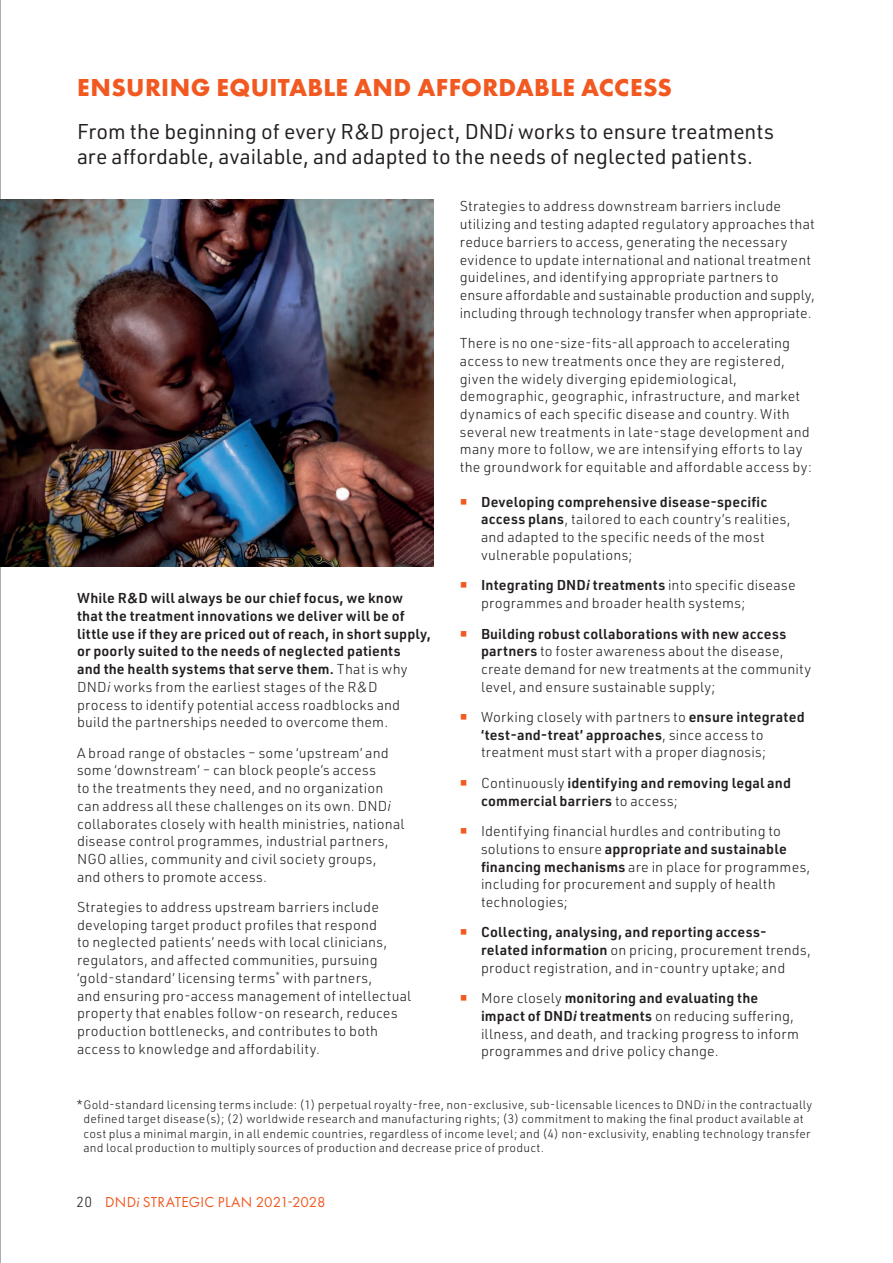
<style>
.page{position:relative;width:893px;height:1263px;background:#fff}
.page>*{position:absolute;margin:0;border:0;box-sizing:border-box;transform-origin:0 0}
.Header_2{font:700 25.5px "Futura PT";letter-spacing:.01em;color:#f15921}
.Disease_stand_first{font:21px/25.5px "URWDIN";color:#231f20}
.t1{font:15px "Futura PT";letter-spacing:.015em;color:#f15921}
.Body_copy{font:300 14.1px/17.7px "URWDIN";letter-spacing:.015em;color:#231f20}
.Body_copy-2{font:600 14.1px/17.7px "URWDIN";letter-spacing:.015em;color:#231f20}
.Small_print{font:300 12px/14.4px "URWDIN";letter-spacing:.02em;color:#231f20}
.s1{font-style:italic}
.s2{font-weight:600}
.s3{font-weight:600;font-style:italic}
.s4{font-weight:300}
.s5{font-weight:300;font-style:italic}
.s6{font-family:"URWDIN";font-weight:300;font-size:14.25px;color:#231f20}
</style>
<div class="page">
<hr style="left:0;top:0;width:1px;height:1263px;background:#939598">
<img style="left:0;top:200px;width:434px;height:366px">
<p class="Header_2" style="left:77px;top:71px;width:596px">ENSURING EQUITABLE AND AFFORDABLE ACCESS</p>
<p class="Disease_stand_first" style="left:77px;top:118px;width:698px">From the beginning of every R&amp;D project, DND<span class="s1">i</span> works to ensure treatments are affordable, available, and adapted to the needs of neglected patients.</p>
<p class="Body_copy" style="left:460px;top:197px;width:357px">Strategies to address downstream barriers include utilizing and testing adapted regulatory approaches that reduce barriers to access, generating the necessary evidence to update international and national treatment guidelines, and identifying appropriate partners to ensure affordable and sustainable production and supply, including through technology transfer when appropriate.</p>
<p class="Body_copy" style="left:460px;top:334px;width:354px">There is no one-size-fits-all approach to accelerating access to new treatments once they are registered, given the widely diverging epidemiological, demographic, geographic, infrastructure, and market dynamics of each specific disease and country. With several new treatments in late-stage development and many more to follow, we are intensifying efforts to lay the groundwork for equitable and affordable access by:</p>
<p class="Body_copy" style="left:481px;top:492px;width:311px"><span class="s2">Developing comprehensive disease-specific access plans</span>, tailored to each country’s realities, and adapted to the specific needs of the most vulnerable populations;</p>
<p class="Body_copy" style="left:481px;top:576px;width:316px"><span class="s2">Integrating DND</span><span class="s3">i</span> <span class="s2">treatments</span> into specific disease programmes and broader health systems;</p>
<p class="Body_copy" style="left:481px;top:624px;width:332px"><span class="s2">Building robust collaborations with new access partners</span> to foster awareness about the disease, create demand for new treatments at the community level, and ensure sustainable supply;</p>
<p class="Body_copy" style="left:481px;top:708px;width:325px">Working closely with partners to <span class="s2">ensure integrated ‘test-and-treat’ approaches</span>, since access to treatment must start with a proper diagnosis;</p>
<p class="Body_copy-2" style="left:481px;top:773px;width:312px"><span class="s4">Continuously</span> identifying and removing legal and commercial barriers <span class="s4">to access;</span></p>
<p class="Body_copy" style="left:481px;top:822px;width:331px">Identifying financial hurdles and contributing to solutions to ensure <span class="s2">appropriate and sustainable financing mechanisms</span> are in place for programmes, including for procurement and supply of health technologies;</p>
<p class="Body_copy" style="left:481px;top:923px;width:331px"><span class="s2">Collecting, analysing, and reporting access&shy;related information</span> on pricing, procurement trends, product registration, and in-country uptake; and</p>
<p class="Body_copy" style="left:481px;top:989px;width:320px">More closely <span class="s2">monitoring and evaluating the impact of DND</span><span class="s3">i</span> <span class="s2">treatments</span> on reducing suffering, illness, and death, and tracking progress to inform programmes and drive policy change.</p>
<p class="Small_print" style="left:83px;top:1097px;width:730px;text-indent:-7px">*Gold-standard licensing terms include: (1) perpetual royalty-free, non-exclusive, sub-licensable licences to DND<span class="s1">i</span> in the contractually defined target disease(s); (2) worldwide research and manufacturing rights; (3) commitment to making the final product available at cost plus a minimal margin, in all endemic countries, regardless of income level; and (4) non-exclusivity, enabling technology transfer and local production to multiply sources of production and decrease price of product.</p>
<p class="Body_copy-2" style="left:77px;top:589px;width:355px">While R&amp;D will always be our chief focus, we know that the treatment innovations we deliver will be of little use if they are priced out of reach, in short supply, or poorly suited to the needs of neglected patients<br>and the health systems that serve them. <span class="s4">That is why DND</span><span class="s5">i</span> <span class="s4">works from the earliest stages of the R&amp;D process to identify potential access roadblocks and build the partnerships needed to overcome them.</span></p>
<p class="Body_copy" style="left:77px;top:743px;width:329px">A broad range of obstacles – some ‘upstream’ and some ‘downstream’ – can block people’s access<br>to the treatments they need, and no organization can address all these challenges on its own. DND<span class="s1">i </span>collaborates closely with health ministries, national disease control programmes, industrial partners, NGO allies, community and civil society groups,<br>and others to promote access.</p>
<p class="Body_copy" style="left:77px;top:898px;width:336px">Strategies to address upstream barriers include developing target product profiles that respond<br>to neglected patients’ needs with local clinicians, regulators, and affected communities, pursuing ‘gold-standard’ licensing terms<sup>*</sup> with partners,<br>and ensuring pro-access management of intellectual property that enables follow-on research, reduces production bottlenecks, and contributes to both access to knowledge and affordability.</p>
<p class="t1" style="left:77px;top:1193px;width:251px"><span class="s6">20</span> DND<span class="s1">i</span> STRATEGIC PLAN 2021-2028</p>
</div>
